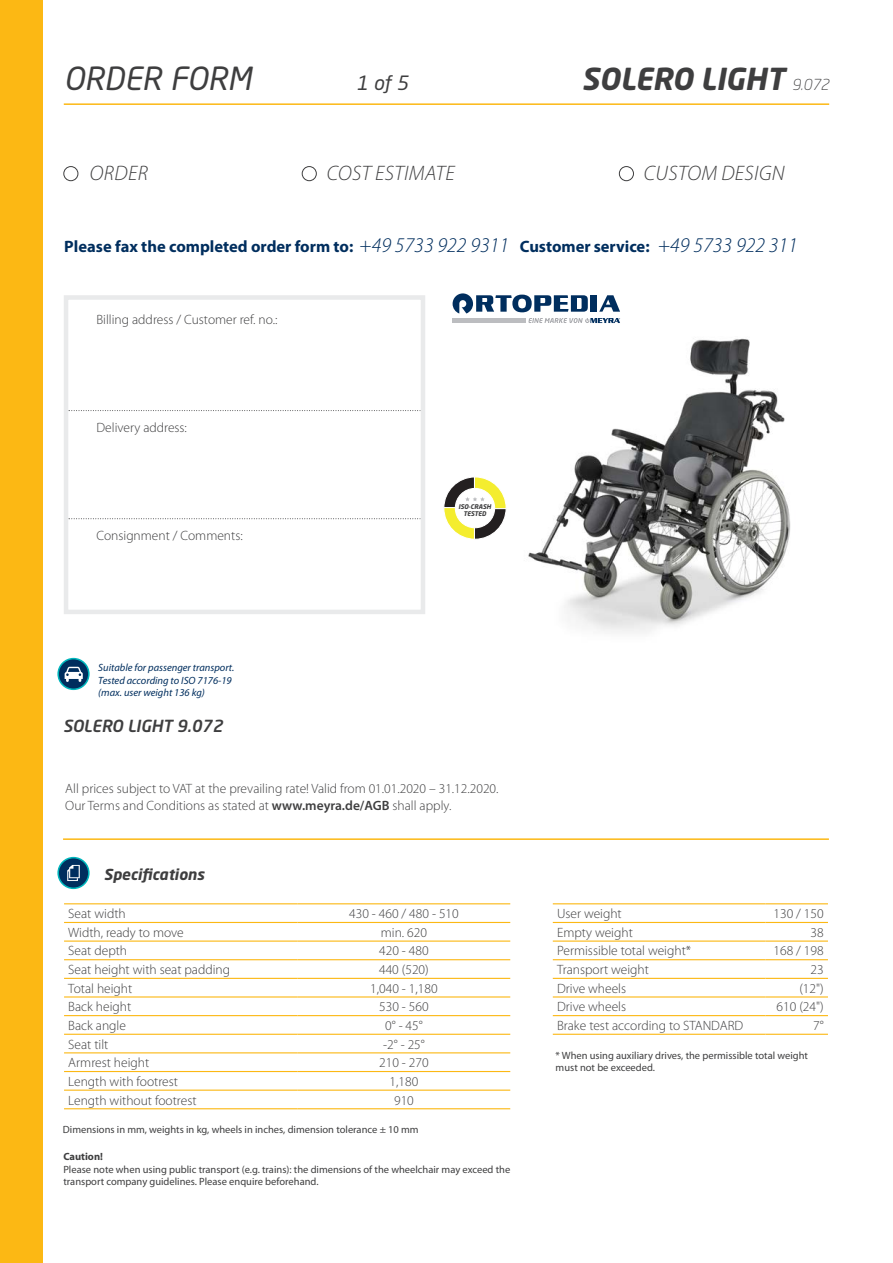
<style>
.page{position:relative;width:893px;height:1263px;background:#fff}
.page>*{position:absolute;margin:0;border:0;box-sizing:border-box;transform-origin:0 0}
.t1{font:italic 31.5px "Neo Sans Std";color:#3e3e3f}
.t2{font:italic 700 30px "Neo Sans Std";color:#3e3e3f}
.t3{font:italic 300 21px "Myriad Pro";letter-spacing:.02em;color:#3e3e3f}
.t4{font:italic 19.5px "Neo Sans Std";color:#3e3e3f}
.t5{font:700 16.5px "Myriad Pro";color:#002e5e}
.t6{font:italic 500 16.5px "Neo Sans Std";color:#3e3e3f}
.t7{font:italic 700 15px "Neo Sans Std";color:#3e3e3f}
.t8{font:300 13.5px/16.2px "Myriad Pro";color:#3e3e3f}
.t9{font:10.5px/12.6px "Myriad Pro";color:#3e3e3f}
.t10{font:italic 10.5px/12.6px "Myriad Pro";color:#002e5e}
.t11{font:700 10.5px "Myriad Pro";color:#3e3e3f}
.t12{font:italic 700 6.45px/6.8px "Neo Sans Std";color:#3e3e3f;text-align:center}
.s1{font-weight:300;font-size:15px}
.s2{font-weight:300;font-style:italic;font-size:21px}
.s3{font-weight:600}
</style>
<div class="page">
<div style="left:0;top:0;width:43px;height:1263px;background:#fcb814"></div>
<hr style="left:64px;top:103px;width:765px;height:2px;background:#fcb814">
<img style="left:528px;top:323px;width:263px;height:310px">
<div style="left:63px;top:166px;width:15px;height:15px;border:1px solid #3e3e3f;border-radius:50%"></div>
<div style="left:302px;top:166px;width:15px;height:15px;border:1px solid #3e3e3f;border-radius:50%"></div>
<div style="left:619px;top:166px;width:15px;height:15px;border:1px solid #3e3e3f;border-radius:50%"></div>
<hr style="left:63px;top:838px;width:766px;height:2px;background:#fcb814">
<div style="left:58px;top:858px;width:31px;height:30px;background:#002e5e;border-radius:50%"></div>
<div style="left:57px;top:857px;width:33px;height:32px;border:2px solid #00b6bc;border-radius:50%"></div>
<svg style="left:67px;top:865px;width:13px;height:16px"></svg>
<div style="left:58px;top:659px;width:31px;height:30px;background:#002e5e;border-radius:50%"></div>
<div style="left:57px;top:658px;width:33px;height:32px;border:2px solid #00b6bc;border-radius:50%"></div>
<svg style="left:65px;top:667px;width:18px;height:15px"></svg>
<hr style="left:64px;top:903px;width:234px;height:1px;background:#fcb814">
<hr style="left:64px;top:922px;width:234px;height:1px;background:#fcb814">
<hr style="left:64px;top:940px;width:234px;height:2px;background:#fcb814">
<hr style="left:64px;top:959px;width:234px;height:1px;background:#fcb814">
<hr style="left:64px;top:978px;width:234px;height:1px;background:#fcb814">
<hr style="left:64px;top:996px;width:234px;height:1px;background:#fcb814">
<hr style="left:64px;top:1015px;width:234px;height:1px;background:#fcb814">
<hr style="left:64px;top:1034px;width:234px;height:1px;background:#fcb814">
<hr style="left:64px;top:1052px;width:234px;height:1px;background:#fcb814">
<hr style="left:64px;top:1071px;width:234px;height:1px;background:#fcb814">
<hr style="left:64px;top:1089px;width:234px;height:2px;background:#fcb814">
<hr style="left:64px;top:1108px;width:234px;height:1px;background:#fcb814">
<hr style="left:298px;top:903px;width:212px;height:1px;background:#fcb814">
<hr style="left:298px;top:1108px;width:212px;height:1px;background:#fcb814">
<hr style="left:298px;top:922px;width:212px;height:1px;background:#fcb814">
<hr style="left:298px;top:940px;width:212px;height:2px;background:#fcb814">
<hr style="left:298px;top:959px;width:212px;height:1px;background:#fcb814">
<hr style="left:298px;top:978px;width:212px;height:1px;background:#fcb814">
<hr style="left:298px;top:996px;width:212px;height:1px;background:#fcb814">
<hr style="left:298px;top:1015px;width:212px;height:1px;background:#fcb814">
<hr style="left:298px;top:1034px;width:212px;height:1px;background:#fcb814">
<hr style="left:298px;top:1052px;width:212px;height:1px;background:#fcb814">
<hr style="left:298px;top:1071px;width:212px;height:1px;background:#fcb814">
<hr style="left:298px;top:1089px;width:212px;height:2px;background:#fcb814">
<hr style="left:553px;top:903px;width:212px;height:1px;background:#fcb814">
<hr style="left:553px;top:922px;width:212px;height:1px;background:#fcb814">
<hr style="left:553px;top:940px;width:212px;height:2px;background:#fcb814">
<hr style="left:553px;top:959px;width:212px;height:1px;background:#fcb814">
<hr style="left:553px;top:978px;width:212px;height:1px;background:#fcb814">
<hr style="left:553px;top:996px;width:212px;height:1px;background:#fcb814">
<hr style="left:553px;top:1015px;width:212px;height:1px;background:#fcb814">
<hr style="left:553px;top:1034px;width:212px;height:1px;background:#fcb814">
<hr style="left:765px;top:903px;width:63px;height:1px;background:#fcb814">
<hr style="left:765px;top:922px;width:63px;height:1px;background:#fcb814">
<hr style="left:765px;top:940px;width:63px;height:2px;background:#fcb814">
<hr style="left:765px;top:959px;width:63px;height:1px;background:#fcb814">
<hr style="left:765px;top:978px;width:63px;height:1px;background:#fcb814">
<hr style="left:765px;top:996px;width:63px;height:1px;background:#fcb814">
<hr style="left:765px;top:1015px;width:63px;height:1px;background:#fcb814">
<hr style="left:765px;top:1034px;width:63px;height:1px;background:#fcb814">
<svg style="left:69px;top:410px;width:351px;height:1px"></svg>
<svg style="left:69px;top:518px;width:351px;height:1px"></svg>
<div style="left:64px;top:295px;width:361px;height:319px;border:4px solid #e9eaeb"></div>
<svg style="left:453px;top:293px;width:167px;height:30px"></svg>
<svg style="left:443px;top:477px;width:64px;height:63px"></svg>
<h1 class="t1" style="left:64px;top:59px;width:189px">ORDER FORM</h1>
<h3 class="t3" style="left:90px;top:162px;width:60px">ORDER</h3>
<h3 class="t4" style="left:356px;top:71px;width:53px">1 of 5</h3>
<h2 class="t2" style="left:581px;top:60px;width:249px">SOLERO LIGHT <span class="s1">9.072</span></h2>
<h3 class="t3" style="left:327px;top:162px;width:129px">COST ESTIMATE</h3>
<h3 class="t3" style="left:644px;top:162px;width:142px">CUSTOM DESIGN</h3>
<p class="t5" style="left:64px;top:237px;width:735px">Please fax the completed order form to: <span class="s2">+49 5733 922 9311</span> Customer service: <span class="s2">+49 5733 922 311</span></p>
<p class="t8" style="left:96px;top:312px;width:182px">Billing address / Customer ref. no.:</p>
<p class="t8" style="left:96px;top:420px;width:92px">Delivery address:</p>
<p class="t8" style="left:96px;top:528px;width:148px">Consignment / Comments:</p>
<p class="t10" style="left:98px;top:662px;width:138px">Suitable for passenger transport.<br>Tested according to ISO 7176-19 (max. user weight 136 kg)</p>
<p class="t6" style="left:63px;top:716px;width:161px">SOLERO LIGHT 9.072</p>
<p class="t12" style="left:458px;top:503px;width:34px">ISO-CRASH<br>TESTED</p>
<p class="t8" style="left:65px;top:781px;width:435px">All prices subject to VAT at the prevailing rate! Valid from 01.01.2020 – 31.12.2020.<br>Our Terms and Conditions as stated at <span class="s3">www.meyra.de/AGB</span> shall apply.</p>
<p class="t7" style="left:104px;top:865px;width:102px">Specifications</p>
<p class="t8" style="left:68px;top:906px;width:59px">Seat width</p>
<p class="t8" style="left:349px;top:906px;width:111px">430 - 460 / 480 - 510</p>
<p class="t8" style="left:68px;top:924px;width:117px">Width, ready to move</p>
<p class="t8" style="left:381px;top:924px;width:48px">min. 620</p>
<p class="t8" style="left:68px;top:943px;width:60px">Seat depth</p>
<p class="t8" style="left:379px;top:943px;width:51px">420 - 480</p>
<p class="t8" style="left:68px;top:962px;width:163px">Seat height with seat padding</p>
<p class="t8" style="left:379px;top:962px;width:51px">440 (520)</p>
<p class="t8" style="left:68px;top:980px;width:66px">Total height</p>
<p class="t8" style="left:370px;top:980px;width:69px">1,040 - 1,180</p>
<p class="t8" style="left:68px;top:999px;width:64px">Back height</p>
<p class="t8" style="left:379px;top:999px;width:51px">530 - 560</p>
<p class="t8" style="left:68px;top:1018px;width:59px">Back angle</p>
<p class="t8" style="left:385px;top:1018px;width:39px">0° - 45°</p>
<p class="t8" style="left:68px;top:1036px;width:42px">Seat tilt</p>
<p class="t8" style="left:383px;top:1036px;width:43px">-2° - 25°</p>
<p class="t8" style="left:68px;top:1055px;width:82px">Armrest height</p>
<p class="t8" style="left:379px;top:1055px;width:51px">210 - 270</p>
<p class="t8" style="left:68px;top:1073px;width:111px">Length with footrest</p>
<p class="t8" style="left:390px;top:1073px;width:30px">1,180</p>
<p class="t8" style="left:68px;top:1092px;width:130px">Length without footrest</p>
<p class="t8" style="left:394px;top:1092px;width:21px">910</p>
<p class="t9" style="left:63px;top:1123px;width:357px">Dimensions in mm, weights in kg, wheels in inches, dimension tolerance ± 10 mm</p>
<p class="t11" style="left:63px;top:1151px;width:41px">Caution!</p>
<p class="t9" style="left:63px;top:1163px;width:448px">Please note when using public transport (e.g. trains): the dimensions of the wheelchair may exceed the transport company guidelines. Please enquire beforehand.</p>
<p class="t8" style="left:557px;top:906px;width:66px">User weight</p>
<p class="t8" style="left:773px;top:906px;width:52px">130 / 150</p>
<p class="t8" style="left:557px;top:924px;width:77px">Empty weight</p>
<p class="t8" style="left:810px;top:924px;width:15px">38</p>
<p class="t8" style="left:557px;top:943px;width:136px">Permissible total weight*</p>
<p class="t8" style="left:773px;top:943px;width:52px">168 / 198</p>
<p class="t8" style="left:557px;top:962px;width:93px">Transport weight</p>
<p class="t8" style="left:810px;top:962px;width:15px">23</p>
<p class="t8" style="left:557px;top:980px;width:71px">Drive wheels</p>
<p class="t8" style="left:799px;top:980px;width:26px">(12")</p>
<p class="t8" style="left:557px;top:999px;width:71px">Drive wheels</p>
<p class="t8" style="left:777px;top:999px;width:49px">610 (24")</p>
<p class="t8" style="left:557px;top:1018px;width:188px">Brake test according to STANDARD</p>
<p class="t8" style="left:813px;top:1018px;width:12px">7°</p>
<p class="t9" style="left:556px;top:1048px;width:254px">* When using auxiliary drives, the permissible total weight must not be exceeded.</p>
</div>
